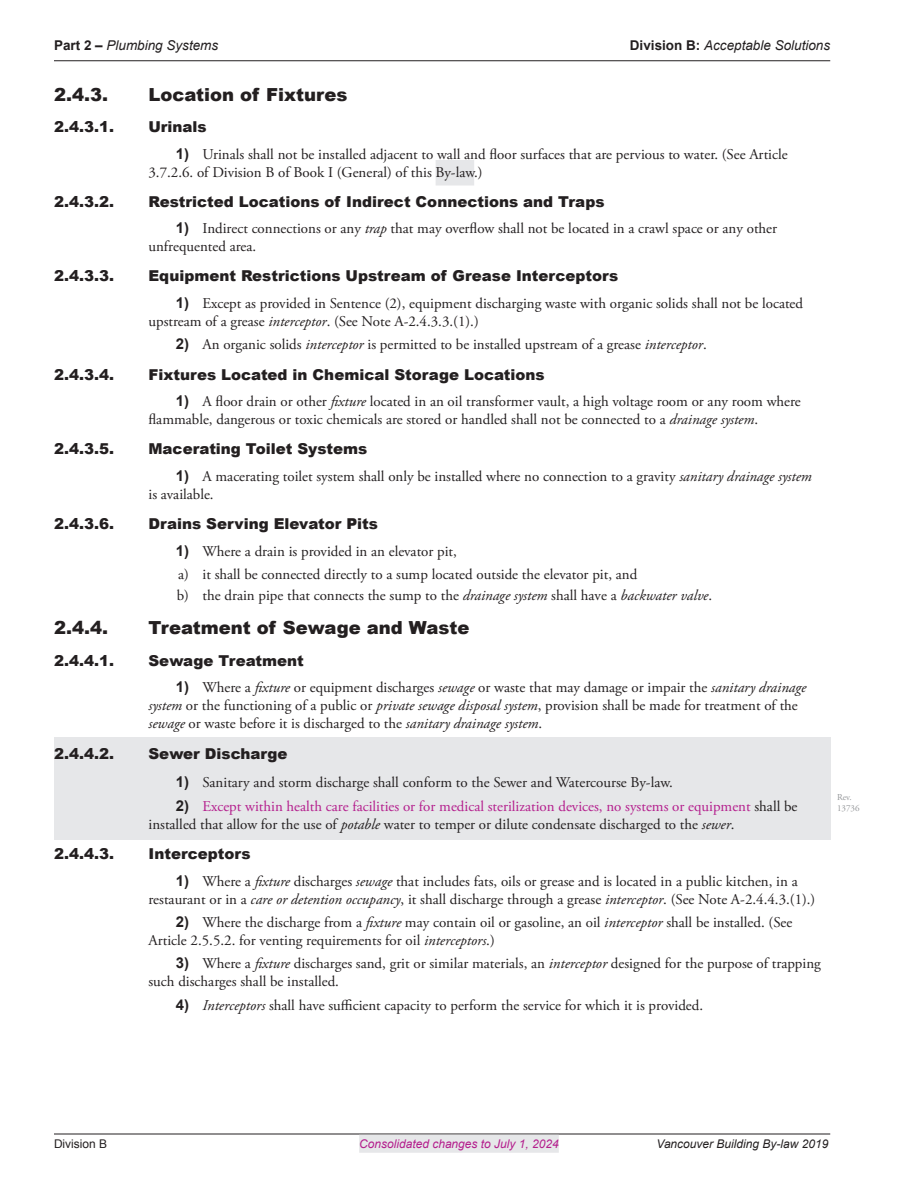
<style>
.page{position:relative;width:918px;height:1188px;background:#fff}
.page>*{position:absolute;margin:0;border:0;box-sizing:border-box;transform-origin:0 0}
.heading_3{font:900 18px "Arial";color:#231f20}
.number_list_1{font:15px/18px "Adobe Garamond Pro";color:#231f20}
.heading_4{font:900 15px "Arial";color:#231f20}
.number_list_1_-_grey{font:15px/18px "Adobe Garamond Pro";color:#b41e8d}
.number_list_2_last{font:15px "Adobe Garamond Pro";color:#231f20}
.number_list_1_-_grey-2{font:15px "Adobe Garamond Pro";color:#231f20}
.number_list_2{font:15px "Adobe Garamond Pro";color:#231f20}
.heading_4_-_grey_box{font:900 15px "Arial";color:#231f20}
.t1{font:italic 13.5px "Arial";color:#231f20}
.t2{font:italic 12px "Arial";color:#b41e8d}
.t3{font:italic 12px "Arial";color:#231f20}
.t4{font:12px "Arial";color:#231f20}
.Revision__COV{font:9px/10.8px "Adobe Garamond Pro";color:#939598}
.s1{font-weight:700;font-style:normal}
.s2{font-family:"Arial";font-weight:700}
.s3{font-style:italic}
.s4{font-family:"Arial";font-weight:700;color:#231f20}
.s5{color:#231f20}
.s6{font-style:italic;color:#231f20}
</style>
<div class="page">
<hr style="left:54px;top:60px;width:776px;height:1px;background:#231f20">
<hr style="left:54px;top:1134px;width:776px;height:1px;background:#231f20">
<div style="left:359px;top:1135px;width:200px;height:18px;background:#e6e7e9"></div>
<div style="left:436px;top:160px;width:38px;height:26px;background:#e6e7e9"></div>
<div style="left:54px;top:737px;width:776px;height:38px;background:#e6e7e9"></div>
<div style="left:54px;top:770px;width:776px;height:28px;background:#e6e7e9"></div>
<div style="left:54px;top:793px;width:776px;height:46px;background:#e6e7e9"></div>
<p class="t1" style="left:54px;top:37px;width:166px"><span class="s1">Part 2 –</span> Plumbing Systems</p>
<p class="t1" style="left:630px;top:37px;width:202px"><span class="s1">Division B:</span> Acceptable Solutions</p>
<p class="heading_3" style="left:54px;top:81px;width:55px">2.4.3.</p>
<p class="heading_3" style="left:148px;top:81px;width:201px">Location of Fixtures</p>
<p class="heading_4" style="left:54px;top:116px;width:61px">2.4.3.1.</p>
<p class="heading_4" style="left:148px;top:116px;width:60px">Urinals</p>
<p class="number_list_1" style="left:148px;top:145px;width:641px;text-indent:27px"><span class="s2">1)</span> Urinals shall not be installed adjacent to wall and floor surfaces that are pervious to water. (See Article<br>3.7.2.6. of Division B of Book I (General) of this By-law.)</p>
<p class="heading_4" style="left:54px;top:190px;width:61px">2.4.3.2.</p>
<p class="heading_4" style="left:148px;top:190px;width:458px">Restricted Locations of Indirect Connections and Traps</p>
<p class="number_list_1" style="left:148px;top:220px;width:630px;text-indent:27px"><span class="s2">1)</span> Indirect connections or any <span class="s3">trap</span> that may overflow shall not be located in a crawl space or any other unfrequented area.</p>
<p class="heading_4" style="left:54px;top:265px;width:61px">2.4.3.3.</p>
<p class="heading_4" style="left:148px;top:265px;width:471px">Equipment Restrictions Upstream of Grease Interceptors</p>
<p class="number_list_1" style="left:148px;top:295px;width:656px;text-indent:27px"><span class="s2">1)</span> Except as provided in Sentence (2), equipment discharging waste with organic solids shall not be located upstream of a grease <span class="s3">interceptor</span>. (See Note A-2.4.3.3.(1).)</p>
<p class="number_list_1" style="left:176px;top:336px;width:533px"><span class="s2">2)</span> An organic solids <span class="s3">interceptor</span> is permitted to be installed upstream of a grease <span class="s3">interceptor</span>.</p>
<p class="heading_4" style="left:54px;top:363px;width:61px">2.4.3.4.</p>
<p class="heading_4" style="left:148px;top:363px;width:398px">Fixtures Located in Chemical Storage Locations</p>
<p class="number_list_1" style="left:148px;top:393px;width:654px;text-indent:27px"><span class="s2">1)</span> A floor drain or other <span class="s3">fixture</span> located in an oil transformer vault, a high voltage room or any room where flammable, dangerous or toxic chemicals are stored or handled shall not be connected to a <span class="s3">drainage system</span>.</p>
<p class="heading_4" style="left:54px;top:438px;width:61px">2.4.3.5.</p>
<p class="heading_4" style="left:148px;top:438px;width:220px">Macerating Toilet Systems</p>
<p class="number_list_1" style="left:148px;top:468px;width:665px;text-indent:27px"><span class="s2">1)</span> A macerating toilet system shall only be installed where no connection to a gravity <span class="s3">sanitary drainage system </span>is available.</p>
<p class="heading_4" style="left:54px;top:513px;width:61px">2.4.3.6.</p>
<p class="heading_4" style="left:148px;top:513px;width:231px">Drains Serving Elevator Pits</p>
<p class="number_list_1" style="left:176px;top:543px;width:283px"><span class="s2">1)</span> Where a drain is provided in an elevator pit,</p>
<p class="number_list_2" style="left:178px;top:565px;width:461px">a) it shall be connected directly to a sump located outside the elevator pit, and</p>
<p class="number_list_2_last" style="left:177px;top:587px;width:537px">b) the drain pipe that connects the sump to the <span class="s3">drainage system</span> shall have a <span class="s3">backwater valve</span>.</p>
<p class="heading_3" style="left:54px;top:615px;width:55px">2.4.4.</p>
<p class="heading_3" style="left:148px;top:615px;width:323px">Treatment of Sewage and Waste</p>
<p class="heading_4" style="left:54px;top:649px;width:61px">2.4.4.1.</p>
<p class="heading_4" style="left:148px;top:649px;width:157px">Sewage Treatment</p>
<p class="number_list_1" style="left:148px;top:679px;width:659px;text-indent:27px"><span class="s2">1)</span> Where a <span class="s3">fixture</span> or equipment discharges <span class="s3">sewage</span> or waste that may damage or impair the <span class="s3">sanitary drainage system</span> or the functioning of a public or <span class="s3">private sewage disposal system</span>, provision shall be made for treatment of the <span class="s3">sewage</span> or waste before it is discharged to the <span class="s3">sanitary drainage system</span>.</p>
<p class="heading_4_-_grey_box" style="left:54px;top:742px;width:61px">2.4.4.2.</p>
<p class="heading_4_-_grey_box" style="left:148px;top:742px;width:141px">Sewer Discharge</p>
<p class="number_list_1_-_grey-2" style="left:176px;top:774px;width:499px"><span class="s2">1)</span> Sanitary and storm discharge shall conform to the Sewer and Watercourse By-law.</p>
<p class="number_list_1_-_grey" style="left:148px;top:798px;width:651px;text-indent:27px"><span class="s4">2)</span> Except within health care facilities or for medical sterilization devices, no systems or equipment <span class="s5">shall be installed that allow for the use of</span> <span class="s6">potable</span> <span class="s5">water to temper or dilute condensate discharged to the</span> <span class="s6">sewer</span><span class="s5">.</span></p>
<p class="heading_4" style="left:54px;top:843px;width:61px">2.4.4.3.</p>
<p class="heading_4" style="left:148px;top:843px;width:104px">Interceptors</p>
<p class="number_list_1" style="left:148px;top:872px;width:668px;text-indent:27px"><span class="s2">1)</span> Where a <span class="s3">fixture</span> discharges <span class="s3">sewage</span> that includes fats, oils or grease and is located in a public kitchen, in a restaurant or in a <span class="s3">care or detention occupancy</span>, it shall discharge through a grease <span class="s3">interceptor</span>. (See Note A-2.4.4.3.(1).)</p>
<p class="number_list_1" style="left:148px;top:914px;width:645px;text-indent:27px"><span class="s2">2)</span> Where the discharge from a <span class="s3">fixture</span> may contain oil or gasoline, an oil <span class="s3">interceptor</span> shall be installed. (See<br>Article 2.5.5.2. for venting requirements for oil <span class="s3">interceptors</span>.)</p>
<p class="number_list_1" style="left:148px;top:955px;width:674px;text-indent:27px"><span class="s2">3)</span> Where a <span class="s3">fixture</span> discharges sand, grit or similar materials, an <span class="s3">interceptor</span> designed for the purpose of trapping such discharges shall be installed.</p>
<p class="number_list_1" style="left:176px;top:997px;width:529px"><span class="s2">4)</span> <span class="s3">Interceptors</span> shall have sufficient capacity to perform the service for which it is provided.</p>
<p class="Revision__COV" style="left:837px;top:792px;width:24px">Rev.<br>13736</p>
<p class="t4" style="left:54px;top:1135px;width:55px">Division B</p>
<p class="t2" style="left:359px;top:1136px;width:201px">Consolidated changes to July 1, 2024</p>
<p class="t3" style="left:656px;top:1136px;width:173px">Vancouver Building By-law 2019</p>
</div>
